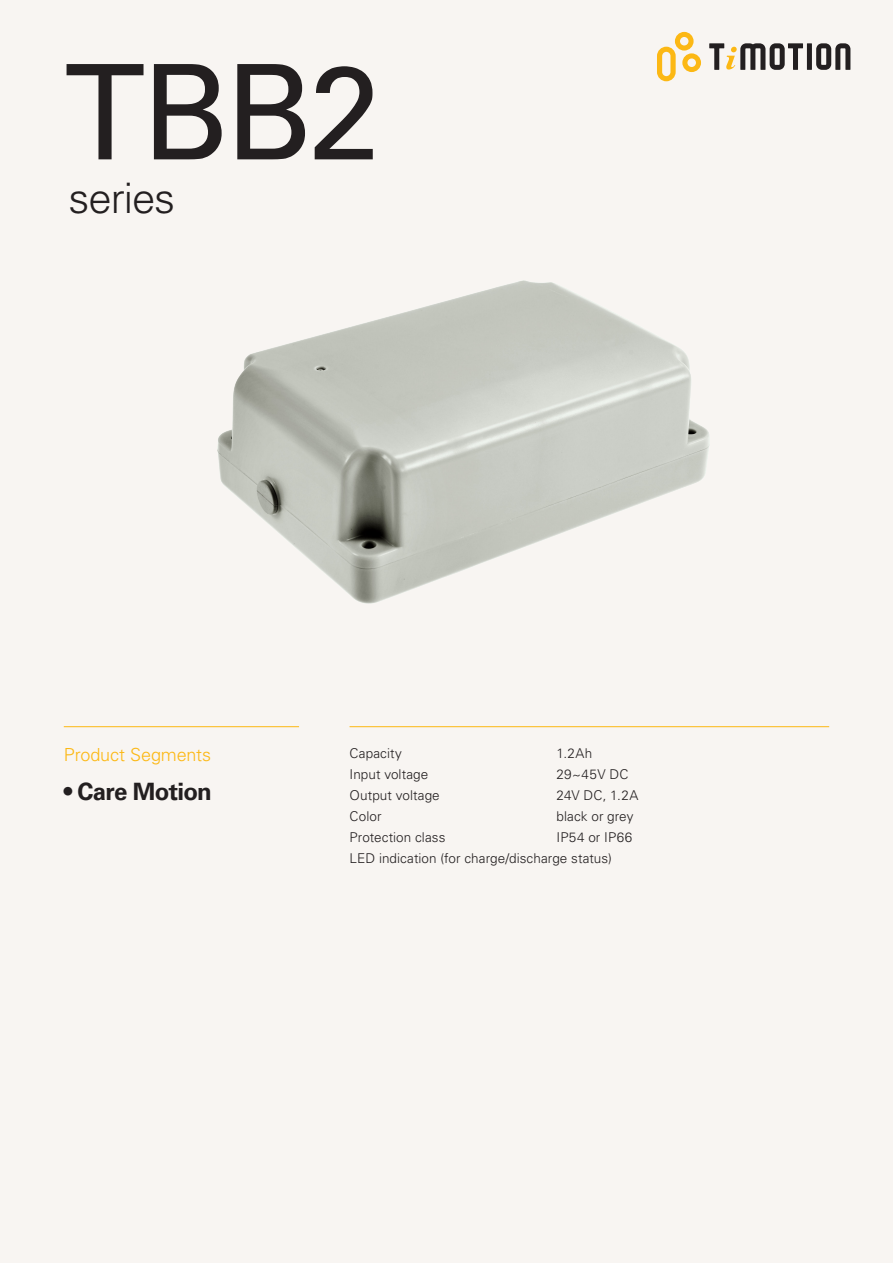
<style>
.page{position:relative;width:893px;height:1263px;background:#f8f5f2}
.page>*{position:absolute;margin:0;border:0;box-sizing:border-box;transform-origin:0 0}
._01_1_product_name{font:132px "Univers LT Std";color:#231f20}
._01_2_product_series{font:300 42px "Univers LT Std";letter-spacing:-.025em;color:#231f20}
._02_2_pr_segments{font:700 24px "Univers LT Std";letter-spacing:-.03em;color:#231f20}
._02_1_pr_segments{font:300 18px "Univers LT Std";letter-spacing:-.005em;color:#fcb814}
._04_2_feature_body{font:300 13.5px "Univers LT Std";letter-spacing:.005em;color:#231f20}
</style>
<div class="page">
<svg style="left:657px;top:32px;width:44px;height:49px"></svg>
<div style="left:807px;top:43px;width:5px;height:27px;background:#231f20"></div>
<svg style="left:816px;top:43px;width:34px;height:27px"></svg>
<svg style="left:709px;top:43px;width:94px;height:27px"></svg>
<hr style="left:350px;top:726px;width:479px;height:1px;background:#fcb814">
<hr style="left:64px;top:726px;width:235px;height:1px;background:#fcb814">
<img style="left:218px;top:281px;width:492px;height:323px">
<p class="_01_1_product_name" style="left:64px;top:34px;width:319px">TBB2</p>
<p class="_01_2_product_series" style="left:69px;top:173px;width:108px">series</p>
<p class="_02_1_pr_segments" style="left:64px;top:744px;width:149px">Product Segments</p>
<p class="_02_2_pr_segments" style="left:64px;top:777px;width:150px">• Care Motion</p>
<p class="_04_2_feature_body" style="left:350px;top:745px;width:54px">Capacity</p>
<p class="_04_2_feature_body" style="left:557px;top:745px;width:37px">1.2Ah</p>
<p class="_04_2_feature_body" style="left:350px;top:766px;width:80px">Input voltage</p>
<p class="_04_2_feature_body" style="left:557px;top:766px;width:73px">29~45V DC</p>
<p class="_04_2_feature_body" style="left:350px;top:787px;width:92px">Output voltage</p>
<p class="_04_2_feature_body" style="left:557px;top:787px;width:83px">24V DC, 1.2A</p>
<p class="_04_2_feature_body" style="left:350px;top:808px;width:34px">Color</p>
<p class="_04_2_feature_body" style="left:557px;top:808px;width:78px">black or grey</p>
<p class="_04_2_feature_body" style="left:350px;top:829px;width:97px">Protection class</p>
<p class="_04_2_feature_body" style="left:557px;top:829px;width:77px">IP54 or IP66</p>
<p class="_04_2_feature_body" style="left:350px;top:850px;width:264px">LED indication (for charge/discharge status)</p>
</div>
